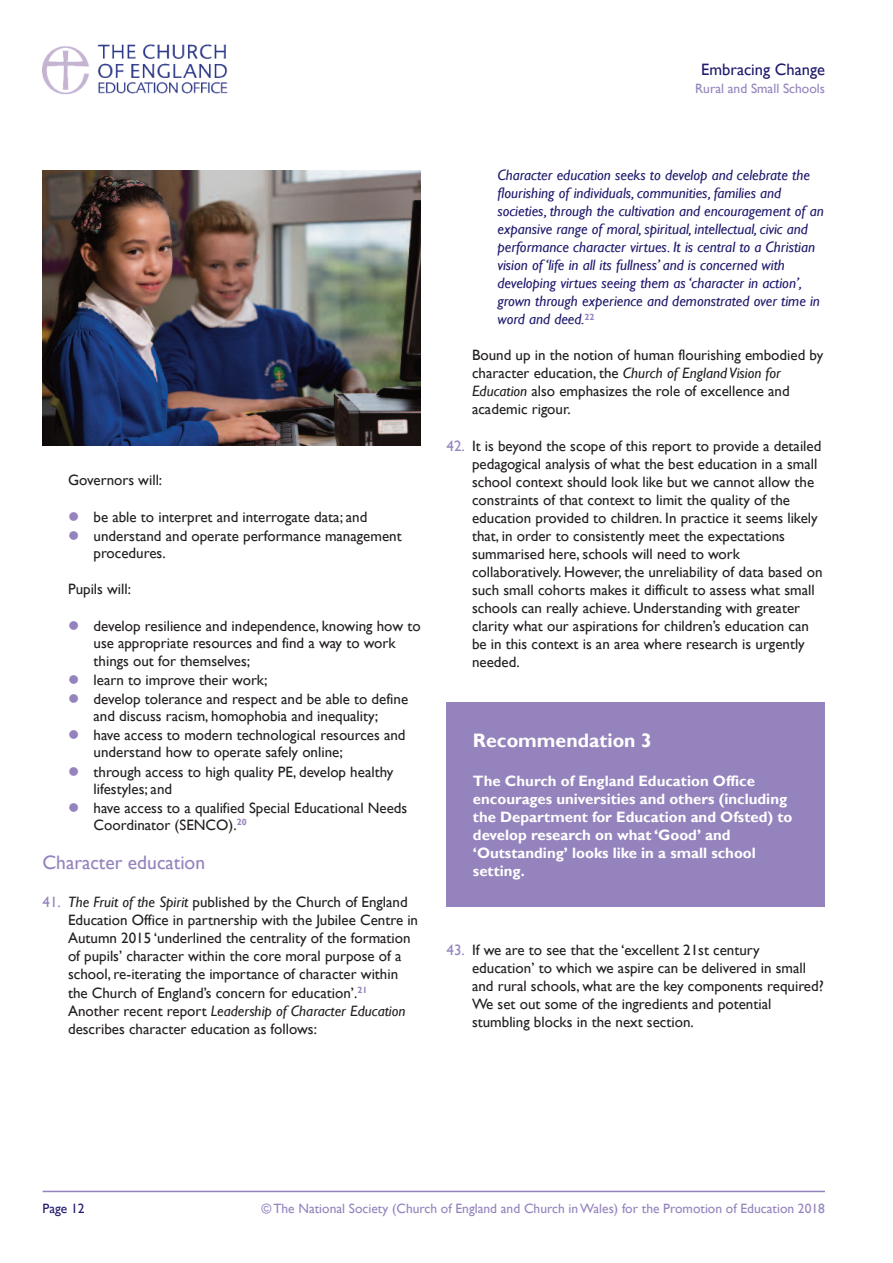
<style>
.page{position:relative;width:893px;height:1263px;background:#fff}
.page>*{position:absolute;margin:0;border:0;box-sizing:border-box;transform-origin:0 0}
.t1{font:19.5px "Gill Sans";color:#9483bd}
.t2{font:700 19.5px "Gill Sans";color:#fff}
.t3{font:16.5px "Gill Sans";color:#1f1a6d}
.t4{font:15px/18px "Gill Sans";color:#231f20}
.t5{font:italic 15px/18px "Gill Sans";color:#1f1a6d}
.t6{font:700 15px/18px "Gill Sans";color:#fff}
.t7{font:13.5px "Gill Sans";color:#9483bd}
.t8{font:13.5px "Gill Sans";color:#1f1a6d}
.s1{color:#9483bd}
.s2{font-style:italic}
</style>
<div class="page">
<hr style="left:43px;top:1191px;width:782px;height:1px;background:#9483bd">
<img style="left:43px;top:44px;width:185px;height:51px">
<img style="left:43px;top:170px;width:378px;height:275px">
<div style="left:446px;top:703px;width:379px;height:204px;background:#9483bd"></div>
<p class="t3" style="left:701px;top:60px;width:125px">Embracing Change</p>
<p class="t7" style="left:695px;top:80px;width:131px">Rural and Small Schools</p>
<p class="t4" style="left:68px;top:471px;width:96px">Governors will:</p>
<p class="t4" style="left:68px;top:508px;width:301px"><span class="s1">●</span> be able to interpret and interrogate data; and</p>
<p class="t4" style="left:94px;top:527px;width:310px;line-height:17.1px;text-indent:-26px"><span class="s1">●</span> understand and operate performance management procedures.</p>
<p class="t4" style="left:68px;top:579px;width:65px">Pupils will:</p>
<p class="t4" style="left:94px;top:617px;width:329px;line-height:17.5px;text-indent:-26px"><span class="s1">●</span> develop resilience and independence, knowing how to use appropriate resources and find a way to work things out for themselves;</p>
<p class="t4" style="left:68px;top:671px;width:201px"><span class="s1">●</span> learn to improve their work;</p>
<p class="t4" style="left:68px;top:690px;width:342px;line-height:17.1px;text-align:center"><span class="s1">●</span> develop tolerance and respect and be able to define and discuss racism, homophobia and inequality;</p>
<p class="t4" style="left:94px;top:726px;width:314px;line-height:17.1px;text-indent:-26px"><span class="s1">●</span> have access to modern technological resources and understand how to operate safely online;</p>
<p class="t4" style="left:94px;top:763px;width:301px;line-height:17.1px;text-indent:-26px"><span class="s1">●</span> through access to high quality PE, develop healthy lifestyles; and</p>
<p class="t4" style="left:94px;top:799px;width:315px;line-height:17.1px;text-indent:-26px"><span class="s1">●</span> have access to a qualified Special Educational Needs<br>Coordinator (SENCO).<sup>20</sup></p>
<h1 class="t1" style="left:43px;top:851px;width:164px">Character education</h1>
<p class="t4" style="left:68px;top:893px;width:352px;text-indent:-25px"><span class="s1">41.</span> <span class="s2">The Fruit of the Spirit</span> published by the Church of England Education Office in partnership with the Jubilee Centre in Autumn 2015 ‘underlined the centrality of the formation of pupils’ character within the core moral purpose of a school, re-iterating the importance of character within the Church of England’s concern for education’.<sup>21<br></sup>Another recent report <span class="s2">Leadership of Character Education </span>describes character education as follows:</p>
<p class="t5" style="left:497px;top:166px;width:328px">Character education seeks to develop and celebrate the flourishing of individuals, communities, families and societies, through the cultivation and encouragement of an expansive range of moral, spiritual, intellectual, civic and performance character virtues. It is central to a Christian vision of ‘life in all its fullness’ and is concerned with developing virtues seeing them as ‘character in action’, grown through experience and demonstrated over time in word and deed.<sup>22</sup></p>
<p class="t4" style="left:472px;top:346px;width:353px">Bound up in the notion of human flourishing embodied by character education, the <span class="s2">Church of England Vision for Education</span> also emphasizes the role of excellence and academic rigour.</p>
<p class="t4" style="left:472px;top:436px;width:352px;text-indent:-26px"><span class="s1">42.</span> It is beyond the scope of this report to provide a detailed pedagogical analysis of what the best education in a small school context should look like but we cannot allow the constraints of that context to limit the quality of the education provided to children. In practice it seems likely that, in order to consistently meet the expectations summarised here, schools will need to work collaboratively. However, the unreliability of data based on such small cohorts makes it difficult to assess what small schools can really achieve. Understanding with greater clarity what our aspirations for children’s education can be in this context is an area where research is urgently needed.</p>
<h1 class="t2" style="left:473px;top:729px;width:180px">Recommendation 3</h1>
<p class="t6" style="left:473px;top:771px;width:321px">The Church of England Education Office encourages universities and others (including the Department for Education and Ofsted) to develop research on what ‘Good’ and ‘Outstanding’ looks like in a small school setting.</p>
<p class="t4" style="left:472px;top:940px;width:353px;text-indent:-26px"><span class="s1">43.</span> If we are to see that the ‘excellent 21st century education’ to which we aspire can be delivered in small and rural schools, what are the key components required?<br>We set out some of the ingredients and potential stumbling blocks in the next section.</p>
<p class="t8" style="left:43px;top:1201px;width:44px">Page 12</p>
<p class="t7" style="left:261px;top:1201px;width:565px">© The National Society (Church of England and Church inWales) for the Promotion of Education 2018</p>
</div>
